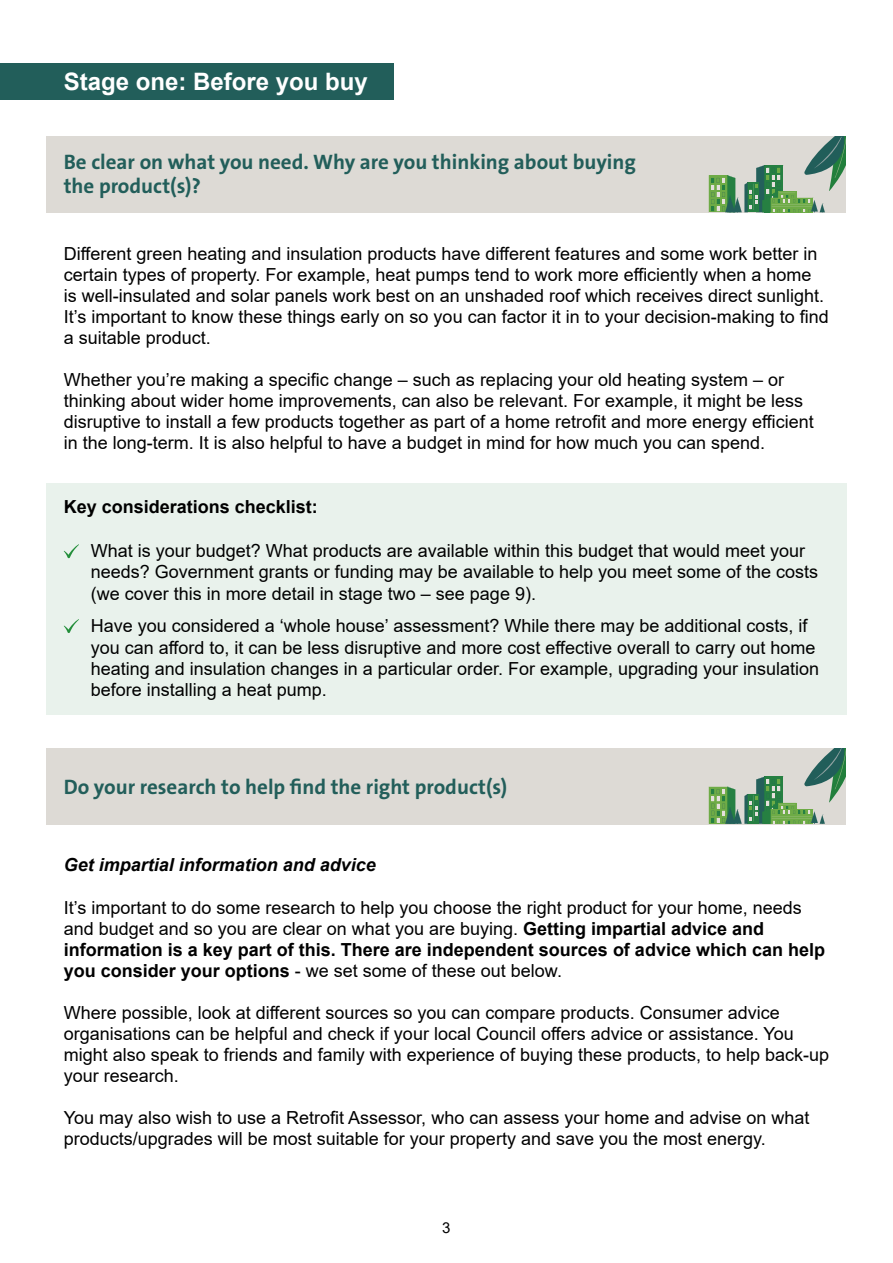
<style>
.page{position:relative;width:893px;height:1263px;background:#fff}
.page>*{position:absolute;margin:0;border:0;box-sizing:border-box;transform-origin:0 0}
.t1{font:700 24px "Arial";color:#fff}
.t2{font:700 21px/24px "The Sans B W7";color:#225e5a}
.t3{font:18px/21px "Arial MT2";color:#000}
.t4{font:700 18px "Arial";color:#000}
.t5{font:18px "Arial";color:#000}
.t6{font:italic 700 18px "Arial";color:#000}
.t7{font:15px "Arial";color:#000}
.s1{font-family:"Arial";font-weight:700}
</style>
<div class="page">
<div style="left:46px;top:483px;width:801px;height:231px;background:#e9f2ec"></div>
<div style="left:46px;top:137px;width:800px;height:76px;background:#dddad5"></div>
<svg style="left:709px;top:137px;width:137px;height:75px"></svg>
<div style="left:46px;top:748px;width:800px;height:76px;background:#dddad5"></div>
<svg style="left:709px;top:748px;width:137px;height:76px"></svg>
<div style="left:0;top:63px;width:393px;height:37px;background:#225e5a"></div>
<svg style="left:64px;top:544px;width:15px;height:14px"></svg>
<svg style="left:64px;top:619px;width:15px;height:14px"></svg>
<h1 class="t1" style="left:64px;top:65px;width:306px">Stage one: Before you buy</h1>
<p class="t2" style="left:64px;top:150px;width:574px">Be clear on what you need. Why are you thinking about buying the product(s)?</p>
<p class="t3" style="left:64px;top:243px;width:767px">Different green heating and insulation products have different features and some work better in certain types of property. For example, heat pumps tend to work more efficiently when a home is well-insulated and solar panels work best on an unshaded roof which receives direct sunlight.<br>It’s important to know these things early on so you can factor it in to your decision-making to find a suitable product.</p>
<p class="t3" style="left:64px;top:369px;width:751px">Whether you’re making a specific change – such as replacing your old heating system – or thinking about wider home improvements, can also be relevant. For example, it might be less disruptive to install a few products together as part of a home retrofit and more energy efficient in the long-term. It is also helpful to have a budget in mind for how much you can spend.</p>
<p class="t4" style="left:64px;top:494px;width:256px">Key considerations checklist:</p>
<p class="t5" style="left:91px;top:539px;width:716px">What is your budget? What products are available within this budget that would meet your</p>
<p class="t3" style="left:91px;top:561px;width:729px">needs? Government grants or funding may be available to help you meet some of the costs (we cover this in more detail in stage two – see page 9).</p>
<p class="t3" style="left:91px;top:615px;width:730px">Have you considered a ‘whole house’ assessment? While there may be additional costs, if you can afford to, it can be less disruptive and more cost effective overall to carry out home heating and insulation changes in a particular order. For example, upgrading your insulation before installing a heat pump.</p>
<p class="t2" style="left:64px;top:775px;width:445px">Do your research to help find the right product(s)</p>
<p class="t6" style="left:64px;top:853px;width:314px">Get impartial information and advice</p>
<p class="t3" style="left:64px;top:897px;width:740px">It’s important to do some research to help you choose the right product for your home, needs and budget and so you are clear on what you are buying. <span class="s1">Getting impartial advice and</span></p>
<p class="t4" style="left:64px;top:937px;width:763px">information is a key part of this. There are independent sources of advice which can help</p>
<p class="t3" style="left:64px;top:960px;width:500px"><span class="s1">you consider your options</span> - we set some of these out below.</p>
<p class="t3" style="left:64px;top:1002px;width:767px">Where possible, look at different sources so you can compare products. Consumer advice organisations can be helpful and check if your local Council offers advice or assistance. You might also speak to friends and family with experience of buying these products, to help back-up your research.</p>
<p class="t3" style="left:64px;top:1107px;width:747px">You may also wish to use a Retrofit Assessor, who can assess your home and advise on what products/upgrades will be most suitable for your property and save you the most energy.</p>
<p class="t7" style="left:442px;top:1218px;width:10px">3</p>
</div>
